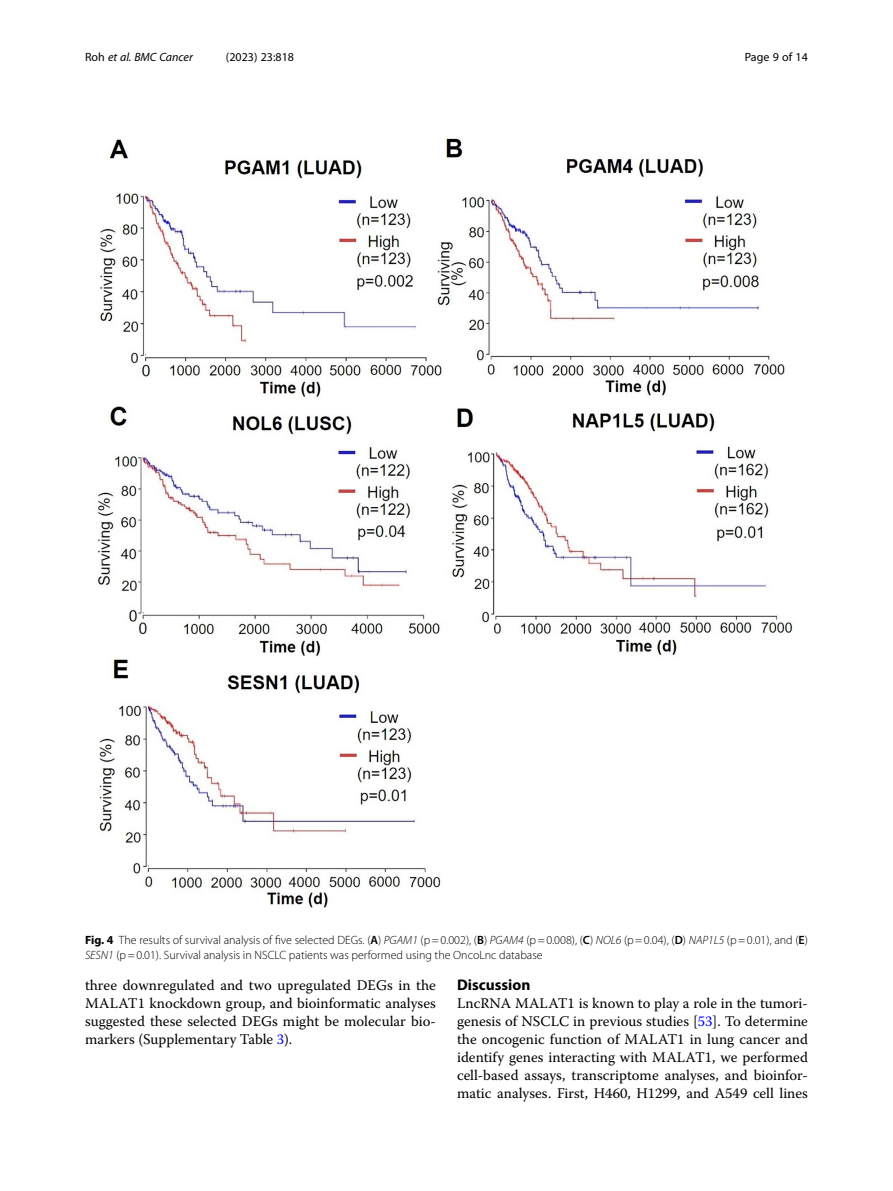
<style>
.page{position:relative;width:893px;height:1191px;background:#fff}
.page>*{position:absolute;margin:0;border:0;box-sizing:border-box;transform-origin:0 0}
.Head_1{font:700 15.45px "Myriad Pro";color:#000}
.Body_Text{font:14.7px/18px "Warnock Pro";color:#000;text-align:justify}
.Figure_Caption{font:300 12px/15px "Myriad Pro";color:#000}
.t1{font:12px "Myriad Pro";color:#000}
.t2{font:italic 12px "Myriad Pro";color:#000}
.s1{font-style:normal}
.s2{font-weight:700}
.s3{font-weight:600}
.s4{font-style:italic}
.s5{color:#00f}
</style>
<div class="page">
<img style="left:97px;top:138px;width:696px;height:770px">
<p class="t2" style="left:85px;top:50px;width:109px"><span class="s1">Roh</span> et al. BMC Cancer</p>
<p class="t1" style="left:226px;top:50px;width:70px">(2023) 23:818</p>
<p class="t1" style="left:745px;top:50px;width:65px">Page 9 of 14</p>
<p class="Figure_Caption" style="left:85px;top:933px;width:724px"><span class="s2">Fig. 4</span> The results of survival analysis of five selected DEGs. (<span class="s3">A</span>) <span class="s4">PGAM1</span> (p=0.002), (<span class="s3">B</span>) <span class="s4">PGAM4</span> (p=0.008), (<span class="s3">C</span>) <span class="s4">NOL6</span> (p=0.04), (<span class="s3">D</span>) <span class="s4">NAP1L5</span> (p=0.01), and (<span class="s3">E</span>)<br><span class="s4">SESN1</span> (p=0.01). Survival analysis in NSCLC patients was performed using the OncoLnc database</p>
<p class="Body_Text" style="left:85px;top:976px;width:352px">three downregulated and two upregulated DEGs in the MALAT1 knockdown group, and bioinformatic analyses suggested these selected DEGs might be molecular bio&shy;markers (Supplementary Table <span class="s5">3</span>).</p>
<p class="Head_1" style="left:457px;top:975px;width:75px">Discussion</p>
<p class="Body_Text" style="left:457px;top:994px;width:352px">LncRNA MALAT1 is known to play a role in the tumori&shy;genesis of NSCLC in previous studies [<span class="s5">53</span>]. To determine the oncogenic function of MALAT1 in lung cancer and identify genes interacting with MALAT1, we performed cell-based assays, transcriptome analyses, and bioinfor&shy;matic analyses. First, H460, H1299, and A549 cell lines</p>
</div>
